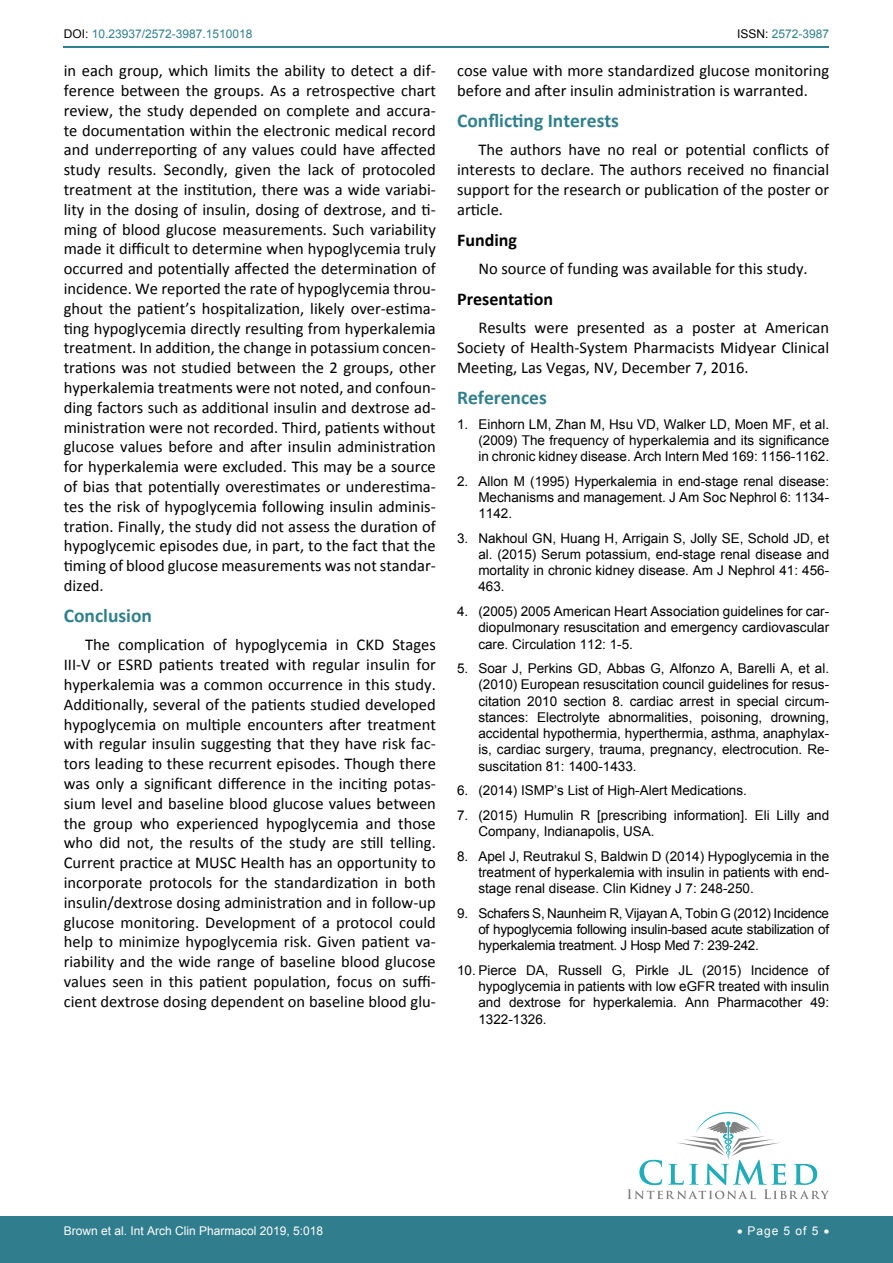
<style>
.page{position:relative;width:893px;height:1263px;background:#fff}
.page>*{position:absolute;margin:0;border:0;box-sizing:border-box;transform-origin:0 0}
.t1{font:700 19.5px "Calibri";color:#30808d}
.t2{font:700 18px "Calibri";color:#000}
.t3{font:16.5px/19.8px "Calibri";color:#000;text-align:justify}
.t4{font:13.5px/16.2px "Arial";color:#000;text-align:justify}
.t5{font:12px "Arial";color:#fff}
.t6{font:12px "Arial";color:#30808d}
.s1{color:#000}
</style>
<div class="page">
<hr style="left:64px;top:46px;width:765px;height:2px;background:#30808d">
<div style="left:0;top:1217px;width:893px;height:46px;background:#307d8d"></div>
<svg style="left:627px;top:1112px;width:202px;height:87px"></svg>
<p class="t6" style="left:64px;top:26px;width:190px"><span class="s1">DOI:</span> 10.23937/2572-3987.1510018</p>
<p class="t6" style="left:737px;top:26px;width:94px"><span class="s1">ISSN:</span> 2572-3987</p>
<p class="t3" style="left:64px;top:61px;width:374px">in each group, which limits the ability to detect a dif&shy;ference between the groups. As a retrospective chart review, the study depended on complete and accura&shy;te documentation within the electronic medical record and underreporting of any values could have affected study results. Secondly, given the lack of protocoled treatment at the institution, there was a wide variabi&shy;lity in the dosing of insulin, dosing of dextrose, and ti&shy;ming of blood glucose measurements. Such variability made it difficult to determine when hypoglycemia truly occurred and potentially affected the determination of incidence. We reported the rate of hypoglycemia throu&shy;ghout the patient’s hospitalization, likely over-estima&shy;ting hypoglycemia directly resulting from hyperkalemia treatment. In addition, the change in potassium concen&shy;trations was not studied between the 2 groups, other hyperkalemia treatments were not noted, and confoun&shy;ding factors such as additional insulin and dextrose ad&shy;ministration were not recorded. Third, patients without glucose values before and after insulin administration for hyperkalemia were excluded. This may be a source of bias that potentially overestimates or underestima&shy;tes the risk of hypoglycemia following insulin adminis&shy;tration. Finally, the study did not assess the duration of hypoglycemic episodes due, in part, to the fact that the timing of blood glucose measurements was not standar&shy;dized.</p>
<p class="t1" style="left:64px;top:603px;width:90px">Conclusion</p>
<p class="t3" style="left:64px;top:635px;width:374px;text-indent:21px">The complication of hypoglycemia in CKD Stages III-V or ESRD patients treated with regular insulin for hyperkalemia was a common occurrence in this study.<br>Additionally, several of the patients studied developed hypoglycemia on multiple encounters after treatment with regular insulin suggesting that they have risk fac&shy;tors leading to these recurrent episodes. Though there was only a significant difference in the inciting potas&shy;sium level and baseline blood glucose values between the group who experienced hypoglycemia and those who did not, the results of the study are still telling.<br>Current practice at MUSC Health has an opportunity to incorporate protocols for the standardization in both insulin/dextrose dosing administration and in follow-up glucose monitoring. Development of a protocol could help to minimize hypoglycemia risk. Given patient va&shy;riability and the wide range of baseline blood glucose values seen in this patient population, focus on suffi&shy;cient dextrose dosing dependent on baseline blood glu-</p>
<p class="t3" style="left:457px;top:61px;width:374px">cose value with more standardized glucose monitoring before and after insulin administration is warranted.</p>
<p class="t1" style="left:457px;top:108px;width:163px">Conflicting Interests</p>
<p class="t3" style="left:457px;top:140px;width:374px;text-indent:21px">The authors have no real or potential conflicts of interests to declare. The authors received no financial support for the research or publication of the poster or article.</p>
<p class="t2" style="left:457px;top:228px;width:61px">Funding</p>
<p class="t3" style="left:478px;top:259px;width:331px">No source of funding was available for this study.</p>
<p class="t2" style="left:457px;top:287px;width:97px">Presentation</p>
<p class="t3" style="left:457px;top:318px;width:374px;text-indent:21px">Results were presented as a poster at American Society of Health-System Pharmacists Midyear Clinical Meeting, Las Vegas, NV, December 7, 2016.</p>
<p class="t1" style="left:457px;top:385px;width:91px">References</p>
<p class="t4" style="left:478px;top:416px;width:352px;text-indent:-21px">1. Einhorn LM, Zhan M, Hsu VD, Walker LD, Moen MF, et al. (2009) The frequency of hyperkalemia and its significance in chronic kidney disease. Arch Intern Med 169: 1156-1162.</p>
<p class="t4" style="left:478px;top:473px;width:352px;text-indent:-21px">2. Allon M (1995) Hyperkalemia in end-stage renal disease:<br>Mechanisms and management. J Am Soc Nephrol 6: 1134- 1142.</p>
<p class="t4" style="left:478px;top:530px;width:352px;text-indent:-21px">3. Nakhoul GN, Huang H, Arrigain S, Jolly SE, Schold JD, et al. (2015) Serum potassium, end-stage renal disease and mortality in chronic kidney disease. Am J Nephrol 41: 456- 463.</p>
<p class="t4" style="left:478px;top:603px;width:352px;text-indent:-21px">4. (2005) 2005 American Heart Association guidelines for car&shy;diopulmonary resuscitation and emergency cardiovascular care. Circulation 112: 1-5.</p>
<p class="t4" style="left:478px;top:661px;width:352px;text-indent:-21px">5. Soar J, Perkins GD, Abbas G, Alfonzo A, Barelli A, et al. (2010) European resuscitation council guidelines for resus&shy;citation 2010 section 8. cardiac arrest in special circum&shy;stances: Electrolyte abnormalities, poisoning, drowning, accidental hypothermia, hyperthermia, asthma, anaphylax&shy;is, cardiac surgery, trauma, pregnancy, electrocution. Re&shy;suscitation 81: 1400-1433.</p>
<p class="t4" style="left:457px;top:782px;width:291px">6. (2014) ISMP’s List of High-Alert Medications.</p>
<p class="t4" style="left:478px;top:807px;width:352px;text-indent:-21px">7. (2015) Humulin R [prescribing information]. Eli Lilly and<br>Company, Indianapolis, USA.</p>
<p class="t4" style="left:478px;top:848px;width:352px;text-indent:-21px">8. Apel J, Reutrakul S, Baldwin D (2014) Hypoglycemia in the treatment of hyperkalemia with insulin in patients with end&shy;stage renal disease. Clin Kidney J 7: 248-250.</p>
<p class="t4" style="left:478px;top:905px;width:352px;text-indent:-21px">9. Schafers S, Naunheim R, Vijayan A, Tobin G (2012) Incidence of hypoglycemia following insulin-based acute stabilization of hyperkalemia treatment. J Hosp Med 7: 239-242.</p>
<p class="t4" style="left:478px;top:962px;width:352px;text-indent:-21px">10. Pierce DA, Russell G, Pirkle JL (2015) Incidence of hypoglycemia in patients with low eGFR treated with insulin and dextrose for hyperkalemia. Ann Pharmacother 49:<br>1322-1326.</p>
<p class="t5" style="left:64px;top:1223px;width:261px">Brown et al. Int Arch Clin Pharmacol 2019, 5:018</p>
<p class="t5" style="left:737px;top:1223px;width:94px">• Page 5 of 5 •</p>
</div>
